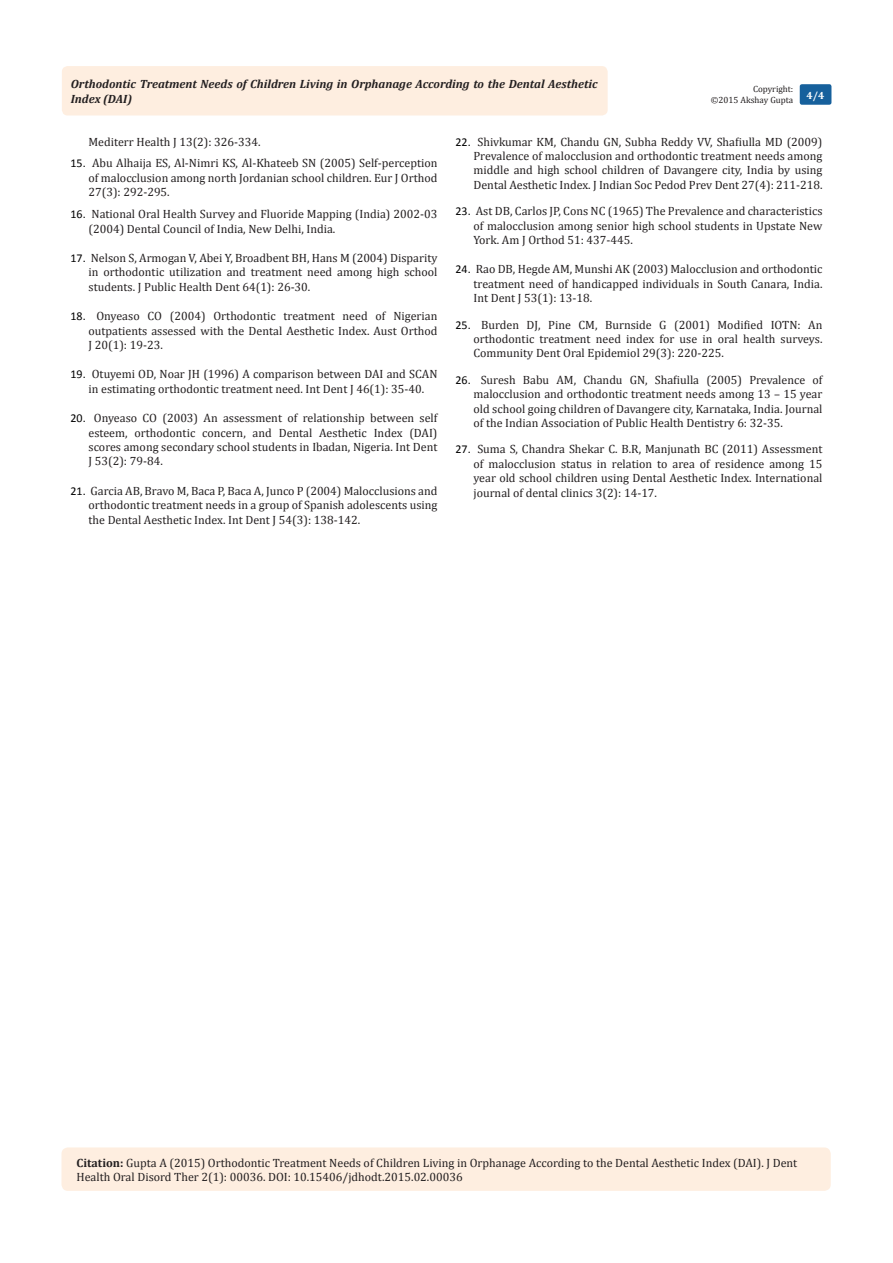
<style>
.page{position:relative;width:893px;height:1263px;background:#fff}
.page>*{position:absolute;margin:0;border:0;box-sizing:border-box;transform-origin:0 0}
.t1{font:12px/14.4px "Cambria";color:#231f20;text-align:justify}
.t2{font:italic 700 12px/14.4px "Cambria";color:#231f20}
.t3{font:700 10.5px "Cambria";color:#fff}
.t4{font:9px "Cambria";color:#231f20}
.s1{font-family:"Calibri";color:#000}
.s2{font-weight:700}
</style>
<div class="page">
<div style="left:62px;top:66px;width:546px;height:50px;background:#feeee0;border-radius:6px"></div>
<div style="left:800px;top:84px;width:31px;height:21px;background:#16609c;border-radius:2px"></div>
<div style="left:62px;top:1147px;width:769px;height:44px;background:#feeee0;border-radius:6px"></div>
<p class="t2" style="left:71px;top:77px;width:528px">Orthodontic Treatment Needs of Children Living in Orphanage According to the Dental Aesthetic<br>Index (DAI)</p>
<p class="t4" style="left:753px;top:84px;width:42px">Copyright:</p>
<p class="t4" style="left:711px;top:95px;width:84px">©2015 Akshay Gupta</p>
<p class="t3" style="left:807px;top:88px;width:19px">4/4</p>
<p class="t1" style="left:88px;top:134px;width:174px">Mediterr Health J 13(2): 326-334.</p>
<p class="t1" style="left:88px;top:156px;width:350px;text-indent:-18px"><span class="s1">15.</span> Abu Alhaija ES, Al-Nimri KS, Al-Khateeb SN (2005) Self-perception of malocclusion among north Jordanian school children. Eur J Orthod 27(3): 292-295.</p>
<p class="t1" style="left:88px;top:207px;width:350px;text-indent:-18px"><span class="s1">16.</span> National Oral Health Survey and Fluoride Mapping (India) 2002-03 (2004) Dental Council of India, New Delhi, India.</p>
<p class="t1" style="left:88px;top:251px;width:350px;text-indent:-18px"><span class="s1">17.</span> Nelson S, Armogan V, Abei Y, Broadbent BH, Hans M (2004) Disparity in orthodontic utilization and treatment need among high school students. J Public Health Dent 64(1): 26-30.</p>
<p class="t1" style="left:88px;top:309px;width:350px;text-indent:-18px"><span class="s1">18.</span> Onyeaso CO (2004) Orthodontic treatment need of Nigerian outpatients assessed with the Dental Aesthetic Index. Aust Orthod J 20(1): 19-23.</p>
<p class="t1" style="left:70px;top:367px;width:368px;text-align:center"><span class="s1">19.</span> Otuyemi OD, Noar JH (1996) A comparison between DAI and SCAN in estimating orthodontic treatment need. Int Dent J 46(1): 35-40.</p>
<p class="t1" style="left:88px;top:411px;width:350px;text-indent:-18px"><span class="s1">20.</span> Onyeaso CO (2003) An assessment of relationship between self esteem, orthodontic concern, and Dental Aesthetic Index (DAI) scores among secondary school students in Ibadan, Nigeria. Int Dent J 53(2): 79-84.</p>
<p class="t1" style="left:88px;top:483px;width:350px;text-indent:-18px"><span class="s1">21.</span> Garcia AB, Bravo M, Baca P, Baca A, Junco P (2004) Malocclusions and orthodontic treatment needs in a group of Spanish adolescents using the Dental Aesthetic Index. Int Dent J 54(3): 138-142.</p>
<p class="t1" style="left:473px;top:134px;width:350px;text-indent:-18px"><span class="s1">22.</span> Shivkumar KM, Chandu GN, Subha Reddy VV, Shafiulla MD (2009)<br>Prevalence of malocclusion and orthodontic treatment needs among middle and high school children of Davangere city, India by using Dental Aesthetic Index. J Indian Soc Pedod Prev Dent 27(4): 211-218.</p>
<p class="t1" style="left:473px;top:204px;width:350px;text-indent:-18px"><span class="s1">23.</span> Ast DB, Carlos JP, Cons NC (1965) The Prevalence and characteristics of malocclusion among senior high school students in Upstate New York. Am J Orthod 51: 437-445.</p>
<p class="t1" style="left:473px;top:262px;width:350px;text-indent:-18px"><span class="s1">24.</span> Rao DB, Hegde AM, Munshi AK (2003) Malocclusion and orthodontic treatment need of handicapped individuals in South Canara, India.<br>Int Dent J 53(1): 13-18.</p>
<p class="t1" style="left:473px;top:317px;width:350px;text-indent:-18px"><span class="s1">25.</span> Burden DJ, Pine CM, Burnside G (2001) Modified IOTN: An orthodontic treatment need index for use in oral health surveys.<br>Community Dent Oral Epidemiol 29(3): 220-225.</p>
<p class="t1" style="left:473px;top:372px;width:350px;text-indent:-18px"><span class="s1">26.</span> Suresh Babu AM, Chandu GN, Shafiulla (2005) Prevalence of malocclusion and orthodontic treatment needs among 13 – 15 year old school going children of Davangere city, Karnataka, India. Journal of the Indian Association of Public Health Dentistry 6: 32-35.</p>
<p class="t1" style="left:473px;top:442px;width:350px;text-indent:-18px"><span class="s1">27.</span> Suma S, Chandra Shekar C. B.R, Manjunath BC (2011) Assessment of malocclusion status in relation to area of residence among 15 year old school children using Dental Aesthetic Index. International journal of dental clinics 3(2): 14-17.</p>
<p class="t1" style="left:76px;top:1155px;width:722px"><span class="s2">Citation:</span> Gupta A (2015) Orthodontic Treatment Needs of Children Living in Orphanage According to the Dental Aesthetic Index (DAI). J Dent<br>Health Oral Disord Ther 2(1): 00036. DOI: 10.15406/jdhodt.2015.02.00036</p>
</div>
